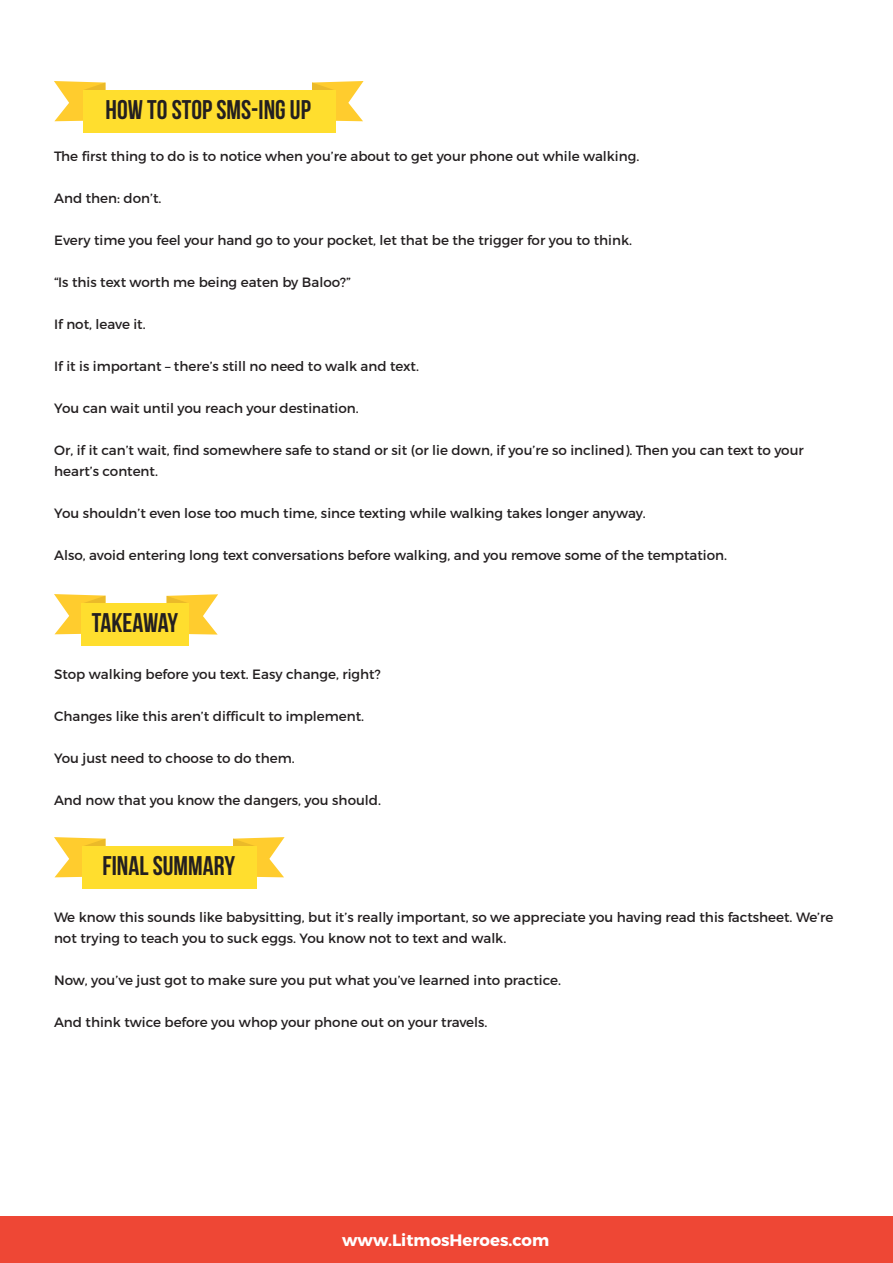
<style>
.page{position:relative;width:893px;height:1263px;background:#fff}
.page>*{position:absolute;margin:0;border:0;box-sizing:border-box;transform-origin:0 0}
.t1{font:700 27px "Bebas Neue";color:#231f20}
.t2{font:700 16.5px "Montserrat";color:#fff}
.t3{font:13.5px/21px "Montserrat";color:#231f20}
</style>
<div class="page">
<div style="left:0;top:1216px;width:893px;height:47px;background:#ee4735"></div>
<svg style="left:54px;top:81px;width:51px;height:40px"></svg>
<svg style="left:312px;top:81px;width:52px;height:40px"></svg>
<div style="left:83px;top:90px;width:252px;height:42px;background:#ffde2e"></div>
<svg style="left:54px;top:594px;width:51px;height:40px"></svg>
<svg style="left:167px;top:594px;width:51px;height:41px"></svg>
<div style="left:82px;top:603px;width:107px;height:42px;background:#ffde2e"></div>
<svg style="left:54px;top:837px;width:51px;height:40px"></svg>
<svg style="left:233px;top:837px;width:52px;height:40px"></svg>
<div style="left:82px;top:846px;width:174px;height:42px;background:#ffde2e"></div>
<p class="t1" style="left:106px;top:95px;width:207px">HOW TO STOP SMS-ING UP</p>
<p class="t3" style="left:54px;top:146px;width:587px">The first thing to do is to notice when you’re about to get your phone out while walking.</p>
<p class="t3" style="left:54px;top:188px;width:109px">And then: don’t.</p>
<p class="t3" style="left:54px;top:230px;width:579px">Every time you feel your hand go to your pocket, let that be the trigger for you to think.</p>
<p class="t3" style="left:54px;top:272px;width:298px">“Is this text worth me being eaten by Baloo?”</p>
<p class="t3" style="left:54px;top:314px;width:93px">If not, leave it.</p>
<p class="t3" style="left:54px;top:356px;width:366px">If it is important – there’s still no need to walk and text.</p>
<p class="t3" style="left:54px;top:398px;width:306px">You can wait until you reach your destination.</p>
<p class="t3" style="left:54px;top:440px;width:751px">Or, if it can’t wait, find somewhere safe to stand or sit (or lie down, if you’re so inclined). Then you can text to your heart’s content.</p>
<p class="t3" style="left:54px;top:503px;width:593px">You shouldn’t even lose too much time, since texting while walking takes longer anyway.</p>
<p class="t3" style="left:54px;top:545px;width:674px">Also, avoid entering long text conversations before walking, and you remove some of the temptation.</p>
<p class="t1" style="left:92px;top:608px;width:88px">TAKEAWAY</p>
<p class="t3" style="left:54px;top:664px;width:328px">Stop walking before you text. Easy change, right?</p>
<p class="t3" style="left:54px;top:706px;width:312px">Changes like this aren’t difficult to implement.</p>
<p class="t3" style="left:54px;top:748px;width:242px">You just need to choose to do them.</p>
<p class="t3" style="left:54px;top:790px;width:329px">And now that you know the dangers, you should.</p>
<p class="t1" style="left:102px;top:851px;width:134px">FINAL SUMMARY</p>
<p class="t3" style="left:54px;top:907px;width:781px">We know this sounds like babysitting, but it’s really important, so we appreciate you having read this factsheet. We’re not trying to teach you to suck eggs. You know not to text and walk.</p>
<p class="t3" style="left:54px;top:970px;width:508px">Now, you’ve just got to make sure you put what you’ve learned into practice.</p>
<p class="t3" style="left:54px;top:1012px;width:435px">And think twice before you whop your phone out on your travels.</p>
<p class="t2" style="left:342px;top:1230px;width:209px">www.LitmosHeroes.com</p>
</div>
